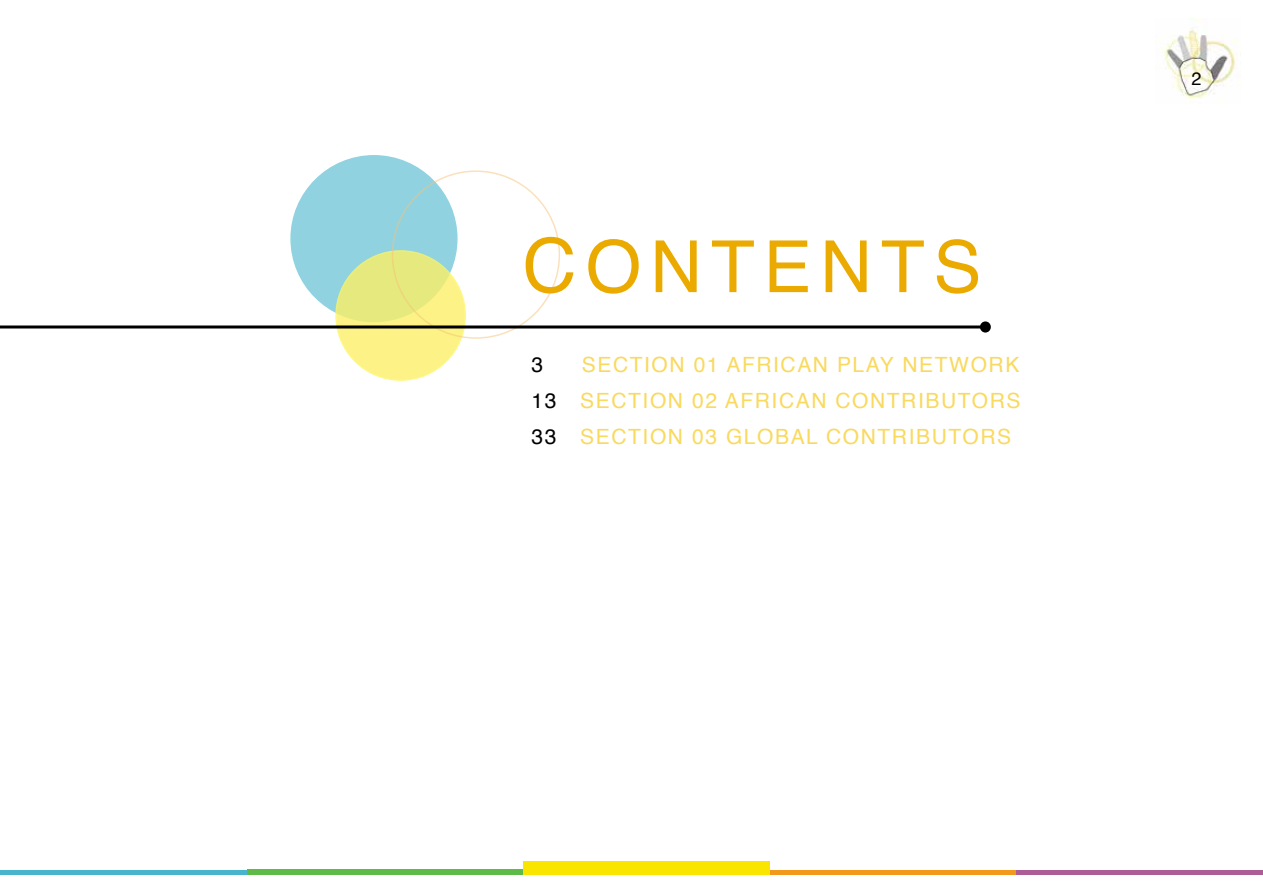
<style>
.page{position:relative;width:1263px;height:893px;background:#fff}
.page>*{position:absolute;margin:0;border:0;box-sizing:border-box;transform-origin:0 0}
.t1{font:72px "Helvetica";letter-spacing:.12em;color:#eaaa00}
.t2{font:21px/36px "Helvetica";letter-spacing:.075em;color:#f9d95e;text-align:justify}
.t3{font:21px "Helvetica";color:#000}
.t4{font:18px "Helvetica";color:#000}
.s1{font-size:75px}
.s2{color:#000}
</style>
<div class="page">
<div style="left:0;top:870px;width:247px;height:5px;background:#48b5cd"></div>
<div style="left:247px;top:870px;width:276px;height:5px;background:#5fbb48"></div>
<div style="left:523px;top:861px;width:247px;height:14px;background:#f9e500"></div>
<div style="left:770px;top:870px;width:247px;height:5px;background:#f2991b"></div>
<div style="left:1017px;top:870px;width:246px;height:5px;background:#ad5d96"></div>
<img style="left:1156px;top:18px;width:81px;height:81px">
<div style="left:291px;top:156px;width:166px;height:165px;background:#91d2e1;border-radius:50%"></div>
<svg style="left:336px;top:251px;width:129px;height:129px;background:#f0ec81"></svg>
<hr style="left:0;top:325px;width:981px;height:3px;background:#000">
<div style="left:980px;top:321px;width:11px;height:12px;border:4px solid #000;border-radius:50%"></div>
<h1 class="t1" style="left:522px;top:211px;width:461px"><span class="s1">C</span>ONTENTS</h1>
<p class="t2" style="left:531px;top:348px;width:490px;text-indent:50px">SECTION 01 AFRICAN PLAY NETWORK <span class="s2">13</span> SECTION 02 AFRICAN CONTRIBUTORS <span class="s2">33</span> SECTION 03 GLOBAL CONTRIBUTORS</p>
<p class="t3" style="left:531px;top:349px;width:13px">3</p>
<p class="t4" style="left:1191px;top:64px;width:12px">2</p>
</div>
